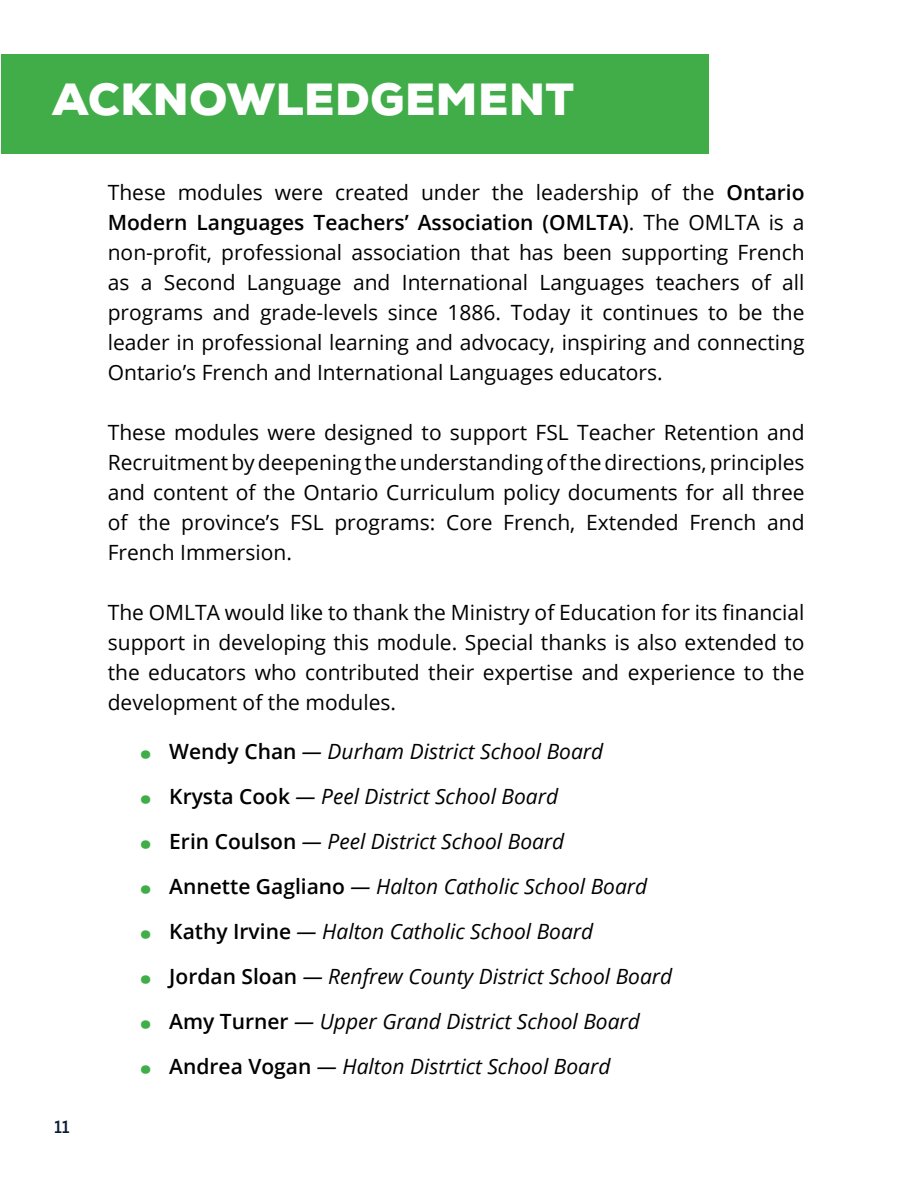
<style>
.page{position:relative;width:918px;height:1188px;background:#fff}
.page>*{position:absolute;margin:0;border:0;box-sizing:border-box;transform-origin:0 0}
.t1{font:900 45px "Nexa";letter-spacing:.015em;color:#fff}
.t2{font:900 30px/45px "Nexa";color:#3fae49;text-align:justify}
.t3{font:21px/30px "Open Sans";color:#000;text-align:justify}
.t4{font:italic 21px/45px "Open Sans";color:#000}
.t5{font:700 18px "Nexa";color:#0a1b36}
.s1{font-weight:600}
.s2{font-weight:600;font-style:normal}
</style>
<div class="page">
<div style="left:1px;top:54px;width:708px;height:100px;background:#41ad49"></div>
<h1 class="t1" style="left:53px;top:71px;width:523px">ACKNOWLEDGEMENT</h1>
<p class="t3" style="left:108px;top:177px;width:698px">These modules were created under the leadership of the <span class="s1">Ontario Modern Languages Teachers’ Association (OMLTA)</span>. The OMLTA is a non-profit, professional association that has been supporting French as a Second Language and International Languages teachers of all programs and grade-levels since 1886. Today it continues to be the leader in professional learning and advocacy, inspiring and connecting Ontario’s French and International Languages educators.</p>
<p class="t3" style="left:108px;top:417px;width:698px">These modules were designed to support FSL Teacher Retention and Recruitment by deepening the understanding of the directions, principles and content of the Ontario Curriculum policy documents for all three of the province’s FSL programs: Core French, Extended French and French Immersion.</p>
<p class="t5" style="left:54px;top:1115px;width:17px">11</p>
<p class="t3" style="left:108px;top:597px;width:698px">The OMLTA would like to thank the Ministry of Education for its financial support in developing this module. Special thanks is also extended to the educators who contributed their expertise and experience to the development of the modules.</p>
<p class="t4" style="left:169px;top:729px;width:505px"><span class="s2">Wendy Chan</span> — Durham District School Board <span class="s2">Krysta Cook</span> — Peel District School Board<br><span class="s2">Erin Coulson</span> — Peel District School Board<br><span class="s2">Annette Gagliano</span> — Halton Catholic School Board <span class="s2">Kathy Irvine</span> — Halton Catholic School Board<br><span class="s2">Jordan Sloan</span> — Renfrew County District School Board <span class="s2">Amy Turner</span> — Upper Grand District School Board <span class="s2">Andrea Vogan</span> — Halton Distrtict School Board</p>
<h2 class="t2" style="left:139px;top:731px;width:15px">• • • • • • • •</h2>
</div>
